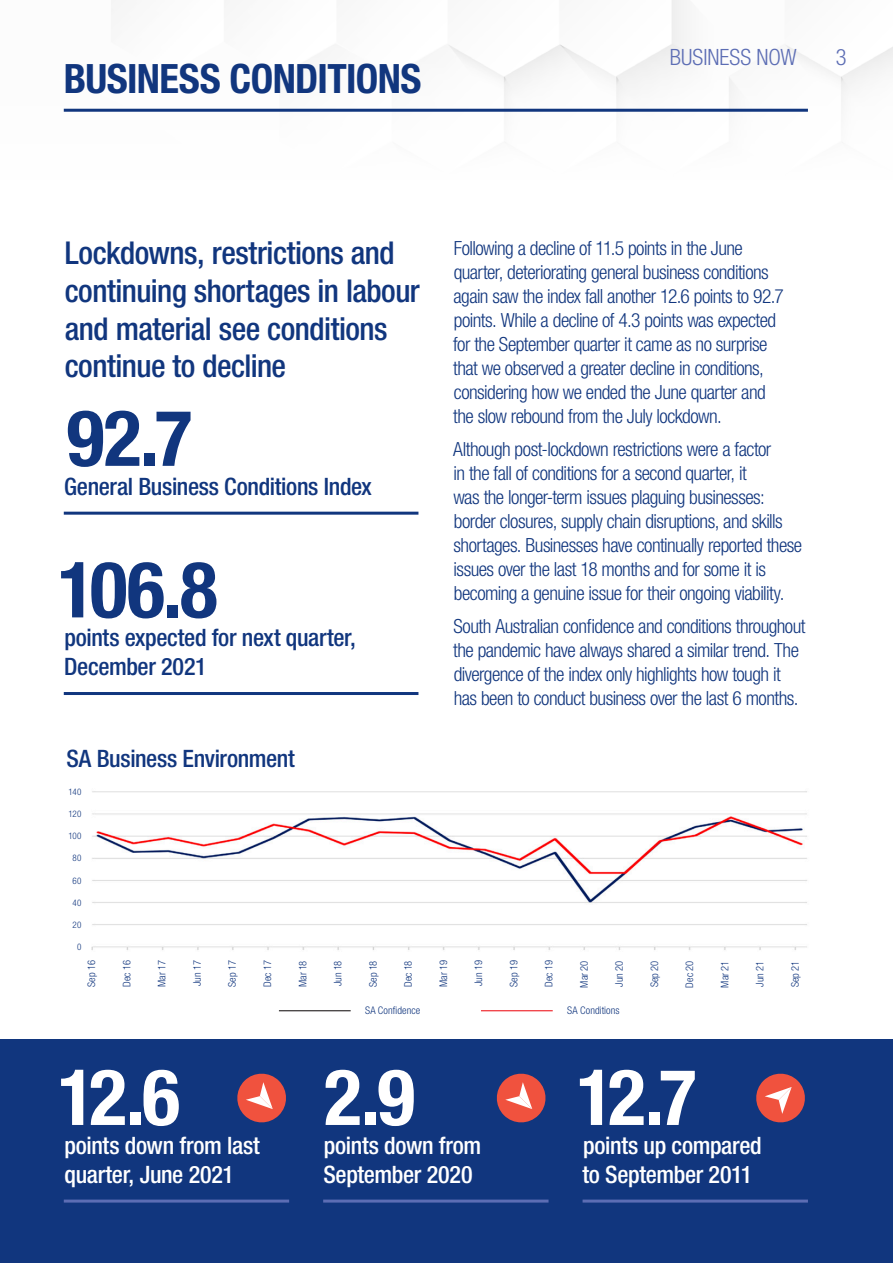
<style>
.page{position:relative;width:893px;height:1263px;background:#fff}
.page>*{position:absolute;margin:0;border:0;box-sizing:border-box;transform-origin:0 0}
.t1{font:700 condensed 78px "Helvetica Neue LT Std";color:#fff}
.t2{font:700 condensed 78px "Helvetica Neue LT Std";color:#11367e}
.t3{font:700 condensed 40.5px "Helvetica Neue LT Std";letter-spacing:-.015em;color:#11367e}
.t4{font:500 condensed 31.5px/37.8px "Helvetica Neue LT Std";letter-spacing:-.015em;color:#11367e}
.t5{font:500 condensed 24px/28.8px "Helvetica Neue LT Std";letter-spacing:-.015em;color:#11367e}
.t6{font:500 condensed 24px/28.8px "Helvetica Neue LT Std";letter-spacing:-.015em;color:#fff}
.t7{font:300 condensed 22.5px "Helvetica Neue LT Std";color:#5c6db4}
.t8{font:300 condensed 19.5px/24px "Helvetica Neue LT Std";letter-spacing:-.03em;color:#11367e}
.t9{font:300 condensed 10.5px "Helvetica Neue LT Std";letter-spacing:.005em;color:#11367e}
.t10{font:300 condensed 9px "Helvetica Neue LT Std";letter-spacing:.02em;color:#11367e}
</style>
<div class="page">
<div style="left:0;top:1040px;width:893px;height:223px;background:#11367e"></div>
<hr style="left:64px;top:512px;width:354px;height:3px;background:#11367e">
<hr style="left:64px;top:692px;width:354px;height:3px;background:#11367e">
<hr style="left:64px;top:1199px;width:225px;height:3px;background:#5c6db4">
<hr style="left:323px;top:1199px;width:226px;height:3px;background:#5c6db4">
<hr style="left:583px;top:1199px;width:225px;height:3px;background:#5c6db4">
<hr style="left:64px;top:109px;width:744px;height:3px;background:#11367e">
<svg style="left:237px;top:1073px;width:49px;height:50px"></svg>
<svg style="left:496px;top:1073px;width:50px;height:50px"></svg>
<svg style="left:756px;top:1073px;width:49px;height:50px"></svg>
<hr style="left:279px;top:1010px;width:72px;height:1px;background:#231f20">
<hr style="left:481px;top:1010px;width:72px;height:1px;background:#ee1d23">
<img style="left:91px;top:791px;width:716px;height:159px">
<p class="t3" style="left:64px;top:54px;width:359px">BUSINESS CONDITIONS</p>
<p class="t7" style="left:670px;top:44px;width:128px">BUSINESS NOW</p>
<p class="t7" style="left:836px;top:44px;width:12px">3</p>
<p class="t4" style="left:65px;top:234px;width:357px">Lockdowns, restrictions and continuing shortages in labour and material see conditions continue to decline</p>
<p class="t2" style="left:67px;top:391px;width:127px">92.7</p>
<p class="t5" style="left:64px;top:471px;width:309px">General Business Conditions Index</p>
<p class="t2" style="left:58px;top:542px;width:161px">106.8</p>
<p class="t5" style="left:64px;top:623px;width:293px">points expected for next quarter,<br>December 2021</p>
<p class="t5" style="left:66px;top:744px;width:230px">SA Business Environment</p>
<p class="t10" style="left:68px;top:787px;width:14px">140</p>
<p class="t10" style="left:69px;top:809px;width:14px">120</p>
<p class="t10" style="left:68px;top:831px;width:14px">100</p>
<p class="t10" style="left:73px;top:853px;width:10px">80</p>
<p class="t10" style="left:72px;top:875px;width:10px">60</p>
<p class="t10" style="left:72px;top:897px;width:10px">40</p>
<p class="t10" style="left:73px;top:919px;width:10px">20</p>
<p class="t10" style="left:77px;top:941px;width:6px">0</p>
<p class="t8" style="left:453px;top:236px;width:332px">Following a decline of 11.5 points in the June quarter, deteriorating general business conditions again saw the index fall another 12.6 points to 92.7 points. While a decline of 4.3 points was expected for the September quarter it came as no surprise that we observed a greater decline in conditions, considering how we ended the June quarter and the slow rebound from the July lockdown.</p>
<p class="t8" style="left:453px;top:437px;width:351px">Although post-lockdown restrictions were a factor<br>in the fall of conditions for a second quarter, it<br>was the longer-term issues plaguing businesses: border closures, supply chain disruptions, and skills shortages. Businesses have continually reported these issues over the last 18 months and for some it is becoming a genuine issue for their ongoing viability.</p>
<p class="t8" style="left:453px;top:613px;width:354px">South Australian confidence and conditions throughout the pandemic have always shared a similar trend. The divergence of the index only highlights how tough it has been to conduct business over the last 6 months.</p>
<p class="t9" style="left:86px;top:987px;width:28px;rotate:-90deg">Sep 16</p>
<p class="t9" style="left:121px;top:987px;width:28px;rotate:-90deg">Dec 16</p>
<p class="t9" style="left:156px;top:987px;width:28px;rotate:-90deg">Mar 17</p>
<p class="t9" style="left:191px;top:986px;width:27px;rotate:-90deg">Jun 17</p>
<p class="t9" style="left:226px;top:987px;width:28px;rotate:-90deg">Sep 17</p>
<p class="t9" style="left:261px;top:987px;width:28px;rotate:-90deg">Dec 17</p>
<p class="t9" style="left:297px;top:987px;width:28px;rotate:-90deg">Mar 18</p>
<p class="t9" style="left:332px;top:986px;width:27px;rotate:-90deg">Jun 18</p>
<p class="t9" style="left:367px;top:987px;width:28px;rotate:-90deg">Sep 18</p>
<p class="t9" style="left:402px;top:987px;width:28px;rotate:-90deg">Dec 18</p>
<p class="t9" style="left:437px;top:987px;width:28px;rotate:-90deg">Mar 19</p>
<p class="t9" style="left:472px;top:986px;width:27px;rotate:-90deg">Jun 19</p>
<p class="t9" style="left:508px;top:987px;width:28px;rotate:-90deg">Sep 19</p>
<p class="t9" style="left:543px;top:987px;width:28px;rotate:-90deg">Dec 19</p>
<p class="t9" style="left:578px;top:988px;width:29px;rotate:-90deg">Mar 20</p>
<p class="t9" style="left:613px;top:987px;width:28px;rotate:-90deg">Jun 20</p>
<p class="t9" style="left:648px;top:987px;width:28px;rotate:-90deg">Sep 20</p>
<p class="t9" style="left:683px;top:987px;width:29px;rotate:-90deg">Dec 20</p>
<p class="t9" style="left:719px;top:988px;width:29px;rotate:-90deg">Mar 21</p>
<p class="t9" style="left:754px;top:986px;width:28px;rotate:-90deg">Jun 21</p>
<p class="t9" style="left:789px;top:987px;width:28px;rotate:-90deg">Sep 21</p>
<p class="t1" style="left:58px;top:1050px;width:123px">12.6</p>
<p class="t6" style="left:64px;top:1130px;width:197px">points down from last quarter, June 2021</p>
<p class="t9" style="left:365px;top:1004px;width:57px">SA Confidence</p>
<p class="t9" style="left:567px;top:1004px;width:54px">SA Conditions</p>
<p class="t1" style="left:324px;top:1050px;width:92px">2.9</p>
<p class="t6" style="left:323px;top:1130px;width:159px">points down from<br>September 2020</p>
<p class="t1" style="left:577px;top:1050px;width:121px">12.7</p>
<p class="t6" style="left:582px;top:1130px;width:181px">points up compared to September 2011</p>
</div>
